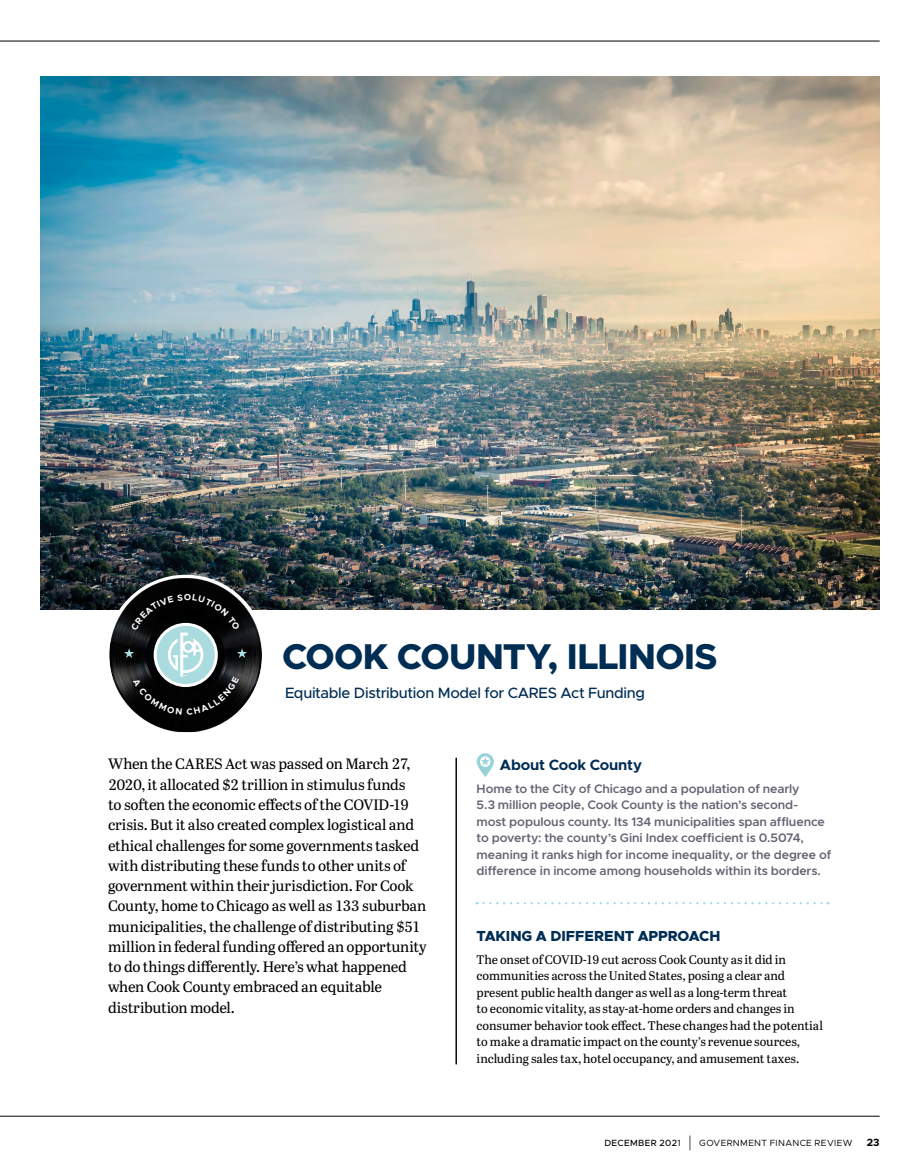
<style>
.page{position:relative;width:918px;height:1175px;background:#fff}
.page>*{position:absolute;margin:0;border:0;box-sizing:border-box;transform-origin:0 0}
.t1{font:800 36px "Metropolis";letter-spacing:-.015em;color:#002d54}
.t2{font:15px/20.2px "Abril Text";letter-spacing:-.01em;color:#000}
.t3{font:500 15px "Metropolis";letter-spacing:-.02em;color:#002d54}
.t4{font:700 15px "Metropolis";letter-spacing:-.01em;color:#002d54}
.t5{font:800 14.7px "Metropolis";letter-spacing:-.005em;color:#002d54}
.t6{font:12.3px/16.5px "Abril Text";letter-spacing:-.005em;color:#000}
.t7{font:600 12.3px/16.5px "Metropolis";letter-spacing:-.005em;color:#656474}
.t8{font:9px "Metropolis";letter-spacing:.04em;color:#000}
.s1{font-weight:500}
.s2{font-weight:500;font-size:18px}
.s3{font-weight:700;font-size:10.5px}
</style>
<div class="page">
<hr style="left:0;top:1115px;width:880px;height:1px;background:#000">
<hr style="left:0;top:41px;width:880px;height:1px;background:#000">
<img style="left:41px;top:76px;width:839px;height:533px">
<hr style="left:456px;top:757px;width:1px;height:307px;background:#000">
<img style="left:109px;top:578px;width:153px;height:154px">
<svg style="left:477px;top:753px;width:17px;height:24px"></svg>
<svg style="left:477px;top:902px;width:352px;height:2px"></svg>
<svg style="left:124px;top:594px;width:123px;height:120px;background:#383f40"></svg>
<h1 class="t1" style="left:282px;top:633px;width:437px">COOK COUNTY, ILLINOIS</h1>
<p class="t3" style="left:285px;top:683px;width:362px">Equitable Distribution Model for CARES Act Funding</p>
<p class="t2" style="left:108px;top:753px;width:320px">When the CARES Act was passed on March 27, 2020, it allocated $2 trillion in stimulus funds<br>to soften the economic effects of the COVID-19 crisis. But it also created complex logistical and ethical challenges for some governments tasked with distributing these funds to other units of government within their jurisdiction. For Cook County, home to Chicago as well as 133 suburban municipalities, the challenge of distributing $51 million in federal funding offered an opportunity to do things differently. Here’s what happened when Cook County embraced an equitable distribution model.</p>
<p class="t4" style="left:500px;top:755px;width:144px">About Cook County</p>
<p class="t7" style="left:477px;top:780px;width:356px">Home to the City of Chicago and a population of nearly<br>5.3 million people, Cook County is the nation’s second-<br>most populous county. Its 134 municipalities span affluence to poverty: the county’s Gini Index coefficient is 0.5074, meaning it ranks high for income inequality, or the degree of difference in income among households within its borders.</p>
<p class="t5" style="left:477px;top:926px;width:245px">TAKING A DIFFERENT APPROACH</p>
<p class="t6" style="left:477px;top:950px;width:348px">The onset of COVID-19 cut across Cook County as it did in communities across the United States, posing a clear and present public health danger as well as a long-term threat<br>to economic vitality, as stay-at-home orders and changes in consumer behavior took effect. These changes had the potential to make a dramatic impact on the county’s revenue sources, including sales tax, hotel occupancy, and amusement taxes.</p>
<p class="t8" style="left:604px;top:1137px;width:277px"><span class="s1">DECEMBER 202</span>1 <span class="s2">|</span> GOVERNMENT FINANCE REVIEW <span class="s3">23</span></p>
</div>
